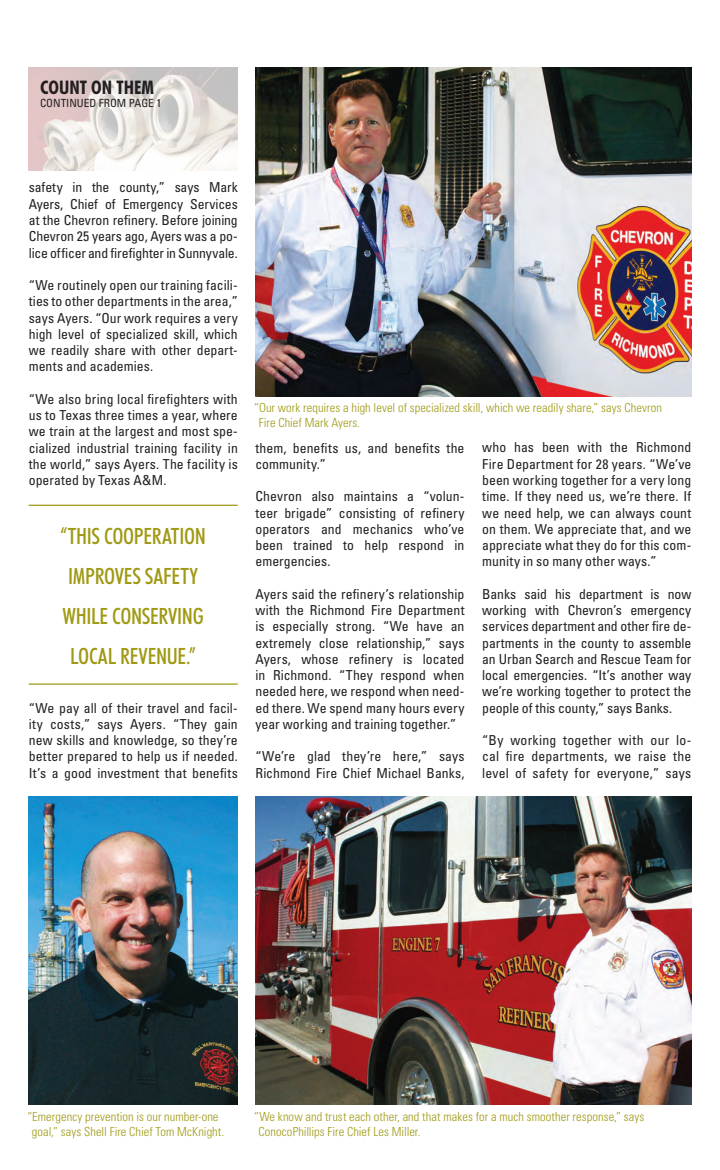
<style>
.page{position:relative;width:720px;height:1170px;background:#fff}
.page>*{position:absolute;margin:0;border:0;box-sizing:border-box;transform-origin:0 0}
.Large_Pull_Quotes{font:500 condensed 22.5px/40px "Futura BT";letter-spacing:-.015em;color:#9f9913;text-align:center}
.t1{font:700 condensed 18.75px "Futura BT";color:#231f20}
.body_copy{font:condensed 13.75px/16.2px "Univers";letter-spacing:.005em;color:#231f20;text-align:justify}
.Green_Captions{font:300 condensed 12.5px/15px "Univers";letter-spacing:.005em;color:#9f9913}
.t2{font:condensed 11.25px "Univers";color:#231f20}
</style>
<div class="page">
<img style="left:256px;top:796px;width:435px;height:309px">
<img style="left:29px;top:68px;width:208px;height:102px">
<img style="left:256px;top:68px;width:435px;height:329px">
<img style="left:29px;top:796px;width:209px;height:309px">
<hr style="left:29px;top:505px;width:209px;height:1px;background:#9f9913">
<hr style="left:29px;top:683px;width:209px;height:2px;background:#9f9913">
<p class="t1" style="left:40px;top:76px;width:115px">COUNT ON THEM</p>
<p class="t2" style="left:40px;top:96px;width:123px">CONTINUED FROM PAGE 1</p>
<p class="body_copy" style="left:29px;top:179px;width:211px">safety in the county,” says Mark Ayers, Chief of Emergency Services at the Chevron refinery. Before joining Chevron 25 years ago, Ayers was a po&shy;lice officer and firefighter in Sunnyvale.</p>
<p class="body_copy" style="left:29px;top:277px;width:211px">“We routinely open our training facili&shy;ties to other departments in the area,” says Ayers. “Our work requires a very high level of specialized skill, which we readily share with other depart&shy;ments and academies.</p>
<p class="body_copy" style="left:29px;top:390px;width:211px">“We also bring local firefighters with us to Texas three times a year, where we train at the largest and most spe&shy;cialized industrial training facility in the world,” says Ayers. The facility is operated by Texas A&amp;M.</p>
<p class="Large_Pull_Quotes" style="left:60px;top:516px;width:147px">“THIS COOPERATION<br>IMPROVES SAFETY<br>WHILE CONSERVING<br>LOCAL REVENUE.”</p>
<p class="body_copy" style="left:29px;top:699px;width:211px">“We pay all of their travel and facil&shy;ity costs,” says Ayers. “They gain new skills and knowledge, so they’re better prepared to help us if needed.<br>It’s a good investment that benefits</p>
<p class="Green_Captions" style="left:259px;top:400px;width:405px;text-indent:-5px">“Our work requires a high level of specialized skill, which we readily share,” says Chevron<br>Fire Chief Mark Ayers.</p>
<p class="body_copy" style="left:255px;top:439px;width:210px">them, benefits us, and benefits the community.”</p>
<p class="body_copy" style="left:255px;top:488px;width:211px">Chevron also maintains a “volun&shy;teer brigade” consisting of refinery operators and mechanics who’ve been trained to help respond in emergencies.</p>
<p class="body_copy" style="left:255px;top:585px;width:211px">Ayers said the refinery’s relationship with the Richmond Fire Department is especially strong. “We have an extremely close relationship,” says Ayers, whose refinery is located in Richmond. “They respond when needed here, we respond when need&shy;ed there. We spend many hours every year working and training together.”</p>
<p class="body_copy" style="left:255px;top:748px;width:211px">“We’re glad they’re here,” says<br>Richmond Fire Chief Michael Banks,</p>
<p class="body_copy" style="left:482px;top:439px;width:211px">who has been with the Richmond Fire Department for 28 years. “We’ve been working together for a very long time. If they need us, we’re there. If we need help, we can always count on them. We appreciate that, and we appreciate what they do for this com&shy;munity in so many other ways.”</p>
<p class="body_copy" style="left:482px;top:585px;width:211px">Banks said his department is now working with Chevron’s emergency services department and other fire de&shy;partments in the county to assemble an Urban Search and Rescue Team for local emergencies. “It’s another way we’re working together to protect the people of this county,” says Banks.</p>
<p class="body_copy" style="left:482px;top:732px;width:211px">“By working together with our lo&shy;cal fire departments, we raise the level of safety for everyone,” says</p>
<p class="Green_Captions" style="left:27px;top:1109px;width:198px;text-align:center">“Emergency prevention is our number-one goal,” says Shell Fire Chief Tom McKnight.</p>
<p class="Green_Captions" style="left:259px;top:1109px;width:387px;text-indent:-4px">“We know and trust each other, and that makes for a much smoother response,” says<br>ConocoPhillips Fire Chief Les Miller.</p>
</div>
